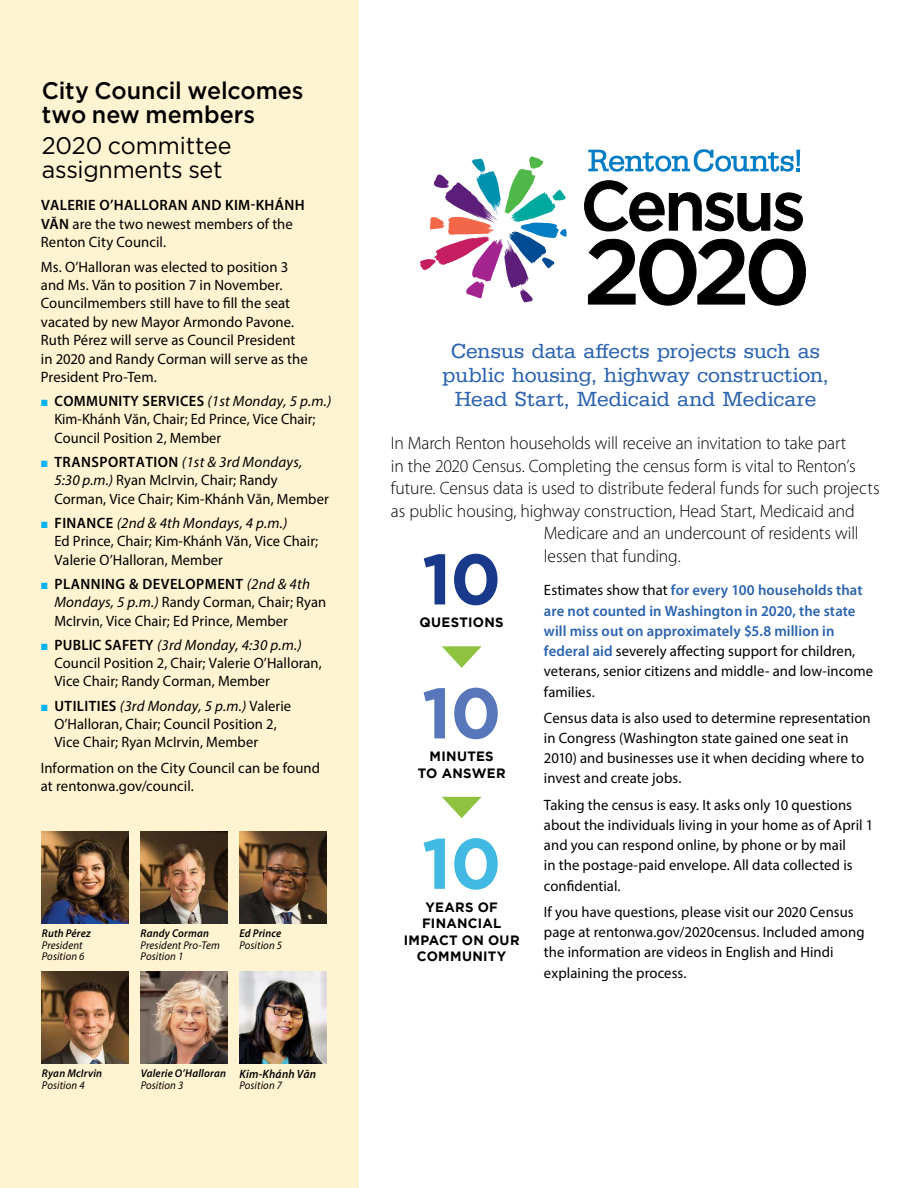
<style>
.page{position:relative;width:918px;height:1188px;background:#fff}
.page>*{position:absolute;margin:0;border:0;box-sizing:border-box;transform-origin:0 0}
.t1{font:700 71.25px "Gotham";color:#19398a}
.t2{font:700 71.25px "Gotham";color:#5877bb}
.t3{font:700 71.25px "Gotham";color:#42b9e2}
.t4{font:500 24px/24px "Gotham";color:#000}
.t5{font:24px/24px "Gotham";letter-spacing:-.015em;color:#000}
.t6{font:21px/24.5px "Egyptienne Std";letter-spacing:.005em;color:#2a62af;text-align:center}
.t7{font:300 18px "Myriad Pro";letter-spacing:-.01em;color:#000}
.t8{font:15px/20.2px "Myriad Pro";letter-spacing:.005em;color:#000}
.t9{font:600 15px/20.2px "Myriad Pro";letter-spacing:.005em;color:#2a62af}
.t10{font:15px/18.3px "Myriad Pro";letter-spacing:.005em;color:#000;scale:.96 1}
.t11{font:700 13.5px/16.5px "Gotham";letter-spacing:.025em;color:#000;text-align:center}
.t12{font:italic 600 12px "Myriad Pro";letter-spacing:.02em;color:#000;scale:.95 1}
.t13{font:italic 11.25px/11.2px "Myriad Pro";letter-spacing:.01em;color:#000;scale:.95 1}
.t14{font:italic 600 11.25px "Myriad Pro";letter-spacing:.02em;color:#000;scale:.95 1}
.s1{font-weight:600}
.s2{color:#00b3f0}
.s3{font-style:italic}
.s4{font-weight:400;color:#000}
</style>
<div class="page">
<div style="left:0;top:0;width:359px;height:1188px;background:#fff3d1"></div>
<svg style="left:420px;top:156px;width:147px;height:146px"></svg>
<svg style="left:584px;top:181px;width:219px;height:50px"></svg>
<svg style="left:588px;top:149px;width:212px;height:23px"></svg>
<svg style="left:588px;top:239px;width:218px;height:66px"></svg>
<img style="left:42px;top:832px;width:87px;height:91px">
<img style="left:141px;top:832px;width:86px;height:91px">
<img style="left:239px;top:832px;width:87px;height:91px">
<img style="left:42px;top:972px;width:87px;height:91px">
<img style="left:141px;top:972px;width:86px;height:91px">
<img style="left:239px;top:972px;width:87px;height:91px">
<svg style="left:442px;top:646px;width:40px;height:22px"></svg>
<svg style="left:442px;top:797px;width:40px;height:21px"></svg>
<h2 class="t4" style="left:42px;top:79px;width:263px">City Council welcomes two new members</h2>
<h2 class="t5" style="left:42px;top:133px;width:191px">2020 committee assignments set</h2>
<p class="t8" style="left:41px;top:196px;width:265px;line-height:18.6px"><span class="s1">VALERIE O’HALLORAN AND KIM-KHÁNH<br>VĂN</span> are the two newest members of the<br>Renton City Council.</p>
<p class="t8" style="left:41px;top:257px;width:268px;line-height:18.5px">Ms. O’Halloran was elected to position 3 and Ms. Văn to position 7 in November.<br>Councilmembers still have to fill the seat vacated by new Mayor Armondo Pavone.<br>Ruth Pérez will serve as Council President in 2020 and Randy Corman will serve as the President Pro-Tem.</p>
<p class="t10" style="left:54px;top:392px;width:290px;text-indent:-13px"><span class="s2">■</span> <span class="s1">COMMUNITY SERVICES</span> <span class="s3">(1st Monday, 5 p.m.)<br></span>Kim-Khánh Văn, Chair; Ed Prince, Vice Chair;<br>Council Position 2, Member</p>
<p class="t8" style="left:54px;top:453px;width:276px;line-height:18.1px;text-indent:-13px"><span class="s2">■</span> <span class="s1">TRANSPORTATION</span> <span class="s3">(1st &amp; 3rd Mondays,<br>5:30 p.m.)</span> Ryan McIrvin, Chair; Randy<br>Corman, Vice Chair; Kim-Khánh Văn, Member</p>
<p class="t8" style="left:54px;top:514px;width:265px;line-height:18.3px;text-indent:-13px"><span class="s2">■</span> <span class="s1">FINANCE</span> <span class="s3">(2nd &amp; 4th Mondays, 4 p.m.)<br></span>Ed Prince, Chair; Kim-Khánh Văn, Vice Chair;<br>Valerie O’Halloran, Member</p>
<p class="t8" style="left:54px;top:575px;width:273px;line-height:18.3px;text-indent:-13px"><span class="s2">■</span> <span class="s1">PLANNING &amp; DEVELOPMENT</span> <span class="s3">(2nd &amp; 4th<br>Mondays, 5 p.m.)</span> Randy Corman, Chair; Ryan<br>McIrvin, Vice Chair; Ed Prince, Member</p>
<p class="t8" style="left:54px;top:636px;width:269px;line-height:18px;text-indent:-13px"><span class="s2">■</span> <span class="s1">PUBLIC SAFETY</span> <span class="s3">(3rd Monday, 4:30 p.m.)<br></span>Council Position 2, Chair; Valerie O’Halloran,<br>Vice Chair; Randy Corman, Member</p>
<p class="t8" style="left:54px;top:696px;width:238px;line-height:18px;text-indent:-13px"><span class="s2">■</span> <span class="s1">UTILITIES</span> <span class="s3">(3rd Monday, 5 p.m.)</span> Valerie<br>O’Halloran, Chair; Council Position 2,<br>Vice Chair; Ryan McIrvin, Member</p>
<p class="t8" style="left:41px;top:758px;width:281px;line-height:18.3px">Information on the City Council can be found at rentonwa.gov/council.</p>
<p class="t14" style="left:42px;top:926px;width:53px">Ruth Pérez</p>
<p class="t13" style="left:42px;top:939px;width:46px">President<br>Position 6</p>
<p class="t14" style="left:141px;top:926px;width:74px">Randy Corman</p>
<p class="t13" style="left:141px;top:939px;width:85px">President Pro-Tem<br>Position 1</p>
<p class="t14" style="left:239px;top:926px;width:46px">Ed Prince</p>
<p class="t13" style="left:239px;top:939px;width:46px">Position 5</p>
<p class="t14" style="left:42px;top:1067px;width:65px">Ryan McIrvin</p>
<p class="t13" style="left:42px;top:1079px;width:46px">Position 4</p>
<p class="t14" style="left:141px;top:1067px;width:91px">Valerie O’Halloran</p>
<p class="t13" style="left:141px;top:1079px;width:46px">Position 3</p>
<p class="t12" style="left:239px;top:1066px;width:82px">Kim-Khánh Văn</p>
<p class="t13" style="left:239px;top:1080px;width:46px">Position 7</p>
<h3 class="t6" style="left:443px;top:339px;width:387px">Census data affects projects such as public housing, highway construction,<br>Head Start, Medicaid and Medicare</h3>
<p class="t7" style="left:391px;top:432px;width:457px">In March Renton households will receive an invitation to take part</p>
<p class="t7" style="left:391px;top:455px;width:466px">in the 2020 Census. Completing the census form is vital to Renton’s</p>
<p class="t7" style="left:391px;top:477px;width:490px">future. Census data is used to distribute federal funds for such projects</p>
<p class="t7" style="left:391px;top:500px;width:465px">as public housing, highway construction, Head Start, Medicaid and</p>
<p class="t7" style="left:544px;top:522px;width:316px">Medicare and an undercount of residents will</p>
<p class="t7" style="left:544px;top:545px;width:138px">lessen that funding.</p>
<p class="t9" style="left:544px;top:580px;width:331px"><span class="s4">Estimates show that</span> for every 100 households that are not counted in Washington in 2020, the state will miss out on approximately $5.8 million in federal aid <span class="s4">severely affecting support for children, veterans, senior citizens and middle- and low-income families.</span></p>
<p class="t8" style="left:544px;top:707px;width:328px">Census data is also used to determine representation in Congress (Washington state gained one seat in 2010) and businesses use it when deciding where to invest and create jobs.</p>
<p class="t8" style="left:544px;top:794px;width:331px">Taking the census is easy. It asks only 10 questions about the individuals living in your home as of April 1 and you can respond online, by phone or by mail<br>in the postage-paid envelope. All data collected is confidential.</p>
<p class="t8" style="left:544px;top:901px;width:322px">If you have questions, please visit our 2020 Census page at rentonwa.gov/2020census. Included among the information are videos in English and Hindi explaining the process.</p>
<h1 class="t1" style="left:422px;top:538px;width:81px">10</h1>
<p class="t11" style="left:420px;top:614px;width:86px">QUESTIONS</p>
<h1 class="t2" style="left:422px;top:672px;width:81px">10</h1>
<p class="t11" style="left:418px;top:748px;width:89px">MINUTES<br>TO ANSWER</p>
<h1 class="t3" style="left:422px;top:822px;width:81px">10</h1>
<p class="t11" style="left:404px;top:898px;width:117px">YEARS OF<br>FINANCIAL<br>IMPACT ON OUR<br>COMMUNITY</p>
</div>
